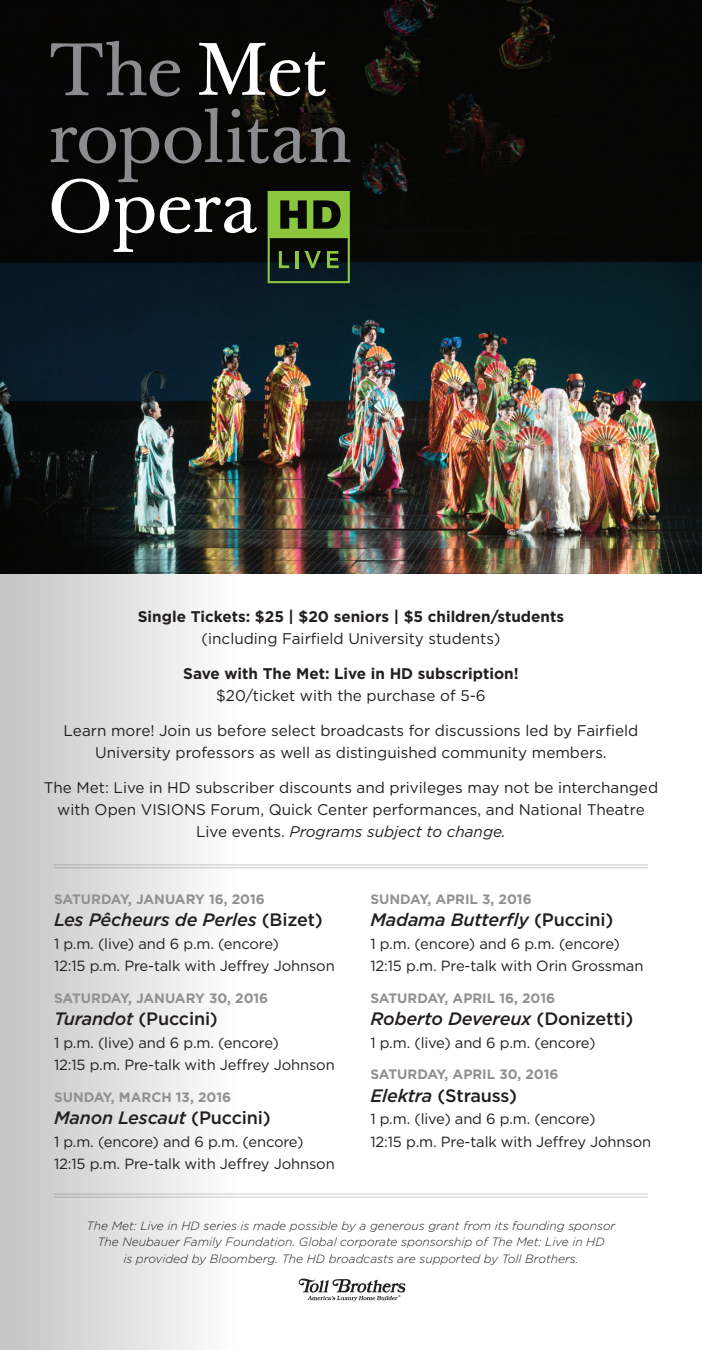
<style>
.page{position:relative;width:702px;height:1350px;background:#fff}
.page>*{position:absolute;margin:0;border:0;box-sizing:border-box;transform-origin:0 0}
.Met-titles{font:italic 500 18px "Gotham";letter-spacing:-.01em;color:#231f20}
.Met-titles-2{font:500 18px "Gotham";letter-spacing:-.01em;color:#231f20}
.t1{font:15.45px/21.8px "Gotham";color:#231f20;text-align:center}
.t2{font:700 15.45px/21.8px "Gotham";color:#231f20;text-align:center}
.MET_times{font:14.7px "Gotham";letter-spacing:-.01em;color:#231f20}
.MET-dates{font:700 13.65px "Gotham";color:#928f90}
.t3{font:italic 300 12px/16.5px "Gotham";color:#231f20;text-align:center}
.s1{font-weight:400}
.s2{font-style:italic}
.s3{font-style:normal}
</style>
<div class="page">
<div style="left:0;top:457px;width:251px;height:893px;background:linear-gradient(to right,#c4c3c3,#fff)"></div>
<img style="left:0;top:0;width:702px;height:574px">
<hr style="left:54px;top:1193px;width:594px;height:2px;background:#231f20">
<hr style="left:54px;top:1196px;width:594px;height:2px;background:#231f20">
<hr style="left:54px;top:864px;width:594px;height:1px;background:#231f20">
<hr style="left:54px;top:867px;width:594px;height:2px;background:#231f20">
<img style="left:298px;top:1278px;width:108px;height:24px">
<svg style="left:51px;top:41px;width:129px;height:56px"></svg>
<svg style="left:199px;top:43px;width:127px;height:53px"></svg>
<svg style="left:51px;top:108px;width:299px;height:175px"></svg>
<p class="t2" style="left:138px;top:606px;width:428px">Single Tickets: $25 | $20 seniors | $5 children/students <span class="s1">(including Fairfield University students)</span></p>
<p class="t2" style="left:183px;top:663px;width:337px">Save with The Met: Live in HD subscription!</p>
<p class="t1" style="left:216px;top:684px;width:271px">$20/ticket with the purchase of 5-6</p>
<p class="t1" style="left:64px;top:720px;width:576px">Learn more! Join us before select broadcasts for discussions led by Fairfield<br>University professors as well as distinguished community members.</p>
<p class="t1" style="left:44px;top:777px;width:616px">The Met: Live in HD subscriber discounts and privileges may not be interchanged with Open VISIONS Forum, Quick Center performances, and National Theatre<br>Live events. <span class="s2">Programs subject to change.</span></p>
<p class="MET-dates" style="left:54px;top:890px;width:212px">SATURDAY, JANUARY 16, 2016</p>
<p class="Met-titles" style="left:54px;top:908px;width:270px">Les Pêcheurs de Perles <span class="s3">(Bizet)</span></p>
<p class="MET_times" style="left:54px;top:934px;width:227px">1 p.m. (live) and 6 p.m. (encore)</p>
<p class="MET_times" style="left:54px;top:957px;width:282px">12:15 p.m. Pre-talk with Jeffrey Johnson</p>
<p class="MET-dates" style="left:54px;top:989px;width:216px">SATURDAY, JANUARY 30, 2016</p>
<p class="Met-titles-2" style="left:54px;top:1007px;width:165px"><span class="s2">Turandot</span> (Puccini)</p>
<p class="MET_times" style="left:54px;top:1033px;width:227px">1 p.m. (live) and 6 p.m. (encore)</p>
<p class="MET_times" style="left:54px;top:1056px;width:282px">12:15 p.m. Pre-talk with Jeffrey Johnson</p>
<p class="MET-dates" style="left:54px;top:1088px;width:179px">SUNDAY, MARCH 13, 2016</p>
<p class="Met-titles" style="left:54px;top:1106px;width:218px">Manon Lescaut <span class="s3">(Puccini)</span></p>
<p class="MET_times" style="left:54px;top:1132px;width:251px">1 p.m. (encore) and 6 p.m. (encore)</p>
<p class="MET_times" style="left:54px;top:1155px;width:282px">12:15 p.m. Pre-talk with Jeffrey Johnson</p>
<p class="MET-dates" style="left:370px;top:890px;width:163px">SUNDAY, APRIL 3, 2016</p>
<p class="Met-titles" style="left:370px;top:908px;width:245px">Madama Butterfly <span class="s3">(Puccini)</span></p>
<p class="MET_times" style="left:370px;top:934px;width:251px">1 p.m. (encore) and 6 p.m. (encore)</p>
<p class="MET_times" style="left:370px;top:957px;width:275px">12:15 p.m. Pre-talk with Orin Grossman</p>
<p class="MET-dates" style="left:370px;top:989px;width:186px">SATURDAY, APRIL 16, 2016</p>
<p class="Met-titles" style="left:370px;top:1007px;width:265px">Roberto Devereux <span class="s3">(Donizetti)</span></p>
<p class="MET_times" style="left:370px;top:1033px;width:227px">1 p.m. (live) and 6 p.m. (encore)</p>
<p class="MET-dates" style="left:370px;top:1066px;width:190px">SATURDAY, APRIL 30, 2016</p>
<p class="Met-titles-2" style="left:370px;top:1084px;width:148px"><span class="s2">Elektra</span> (Strauss)</p>
<p class="MET_times" style="left:370px;top:1110px;width:227px">1 p.m. (live) and 6 p.m. (encore)</p>
<p class="MET_times" style="left:370px;top:1132px;width:282px">12:15 p.m. Pre-talk with Jeffrey Johnson</p>
<p class="t3" style="left:87px;top:1217px;width:530px">The Met: Live in HD series is made possible by a generous grant from its founding sponsor<br>The Neubauer Family Foundation. Global corporate sponsorship of The Met: Live in HD<br>is provided by Bloomberg. The HD broadcasts are supported by Toll Brothers.</p>
</div>
